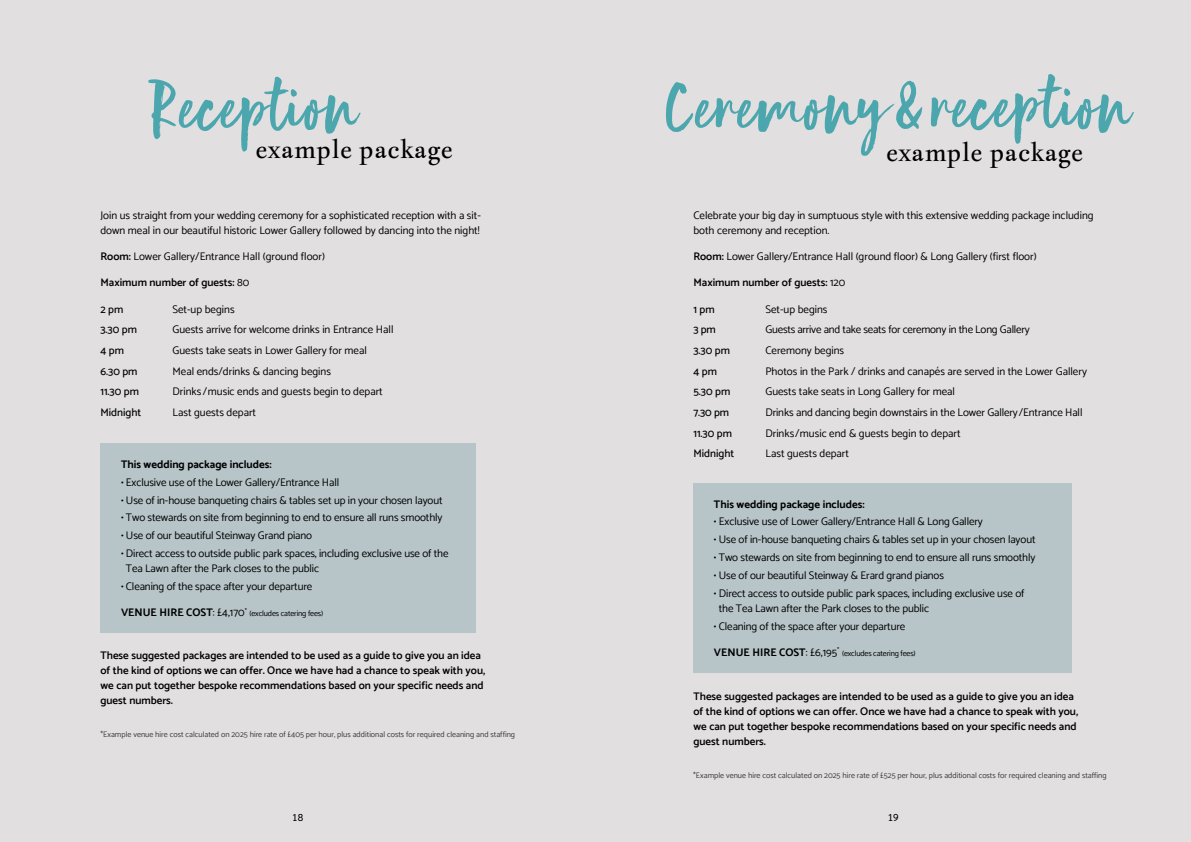
<style>
.page{position:relative;width:1191px;height:842px;background:#e1dfdf}
.page>*{position:absolute;margin:0;border:0;box-sizing:border-box;transform-origin:0 0}
.t1{font:70px "Human Nature";color:#4ba6ae}
.t2{font:26px "Jacques Francois";color:#000}
.t3{font:11px/15px "Catamaran";letter-spacing:-.01em;color:#000}
.t4{font:600 11px/15px "Catamaran";color:#000}
.t5{font:700 11px "Catamaran";color:#000}
.t6{font:500 11px "Catamaran";color:#000}
.t7{font:10px "Sarabun";color:#000}
.t8{font:8px "Catamaran";color:#3c3c3b}
.t9{font:8px "Catamaran";letter-spacing:-.02em;color:#000}
.s1{font-weight:600}
.s2{font-weight:400}
</style>
<div class="page">
<div style="left:100px;top:444px;width:376px;height:189px;background:#b7c5c9"></div>
<svg style="left:931px;top:74px;width:203px;height:70px"></svg>
<div style="left:693px;top:483px;width:378px;height:190px;background:#b7c5c9"></div>
<svg style="left:896px;top:81px;width:26px;height:48px"></svg>
<h1 class="t1" style="left:147px;top:75px;width:212px">Reception</h1>
<h1 class="t1" style="left:663px;top:75px;width:229px">Ceremony</h1>
<h2 class="t2" style="left:255px;top:132px;width:199px">example package</h2>
<h2 class="t2" style="left:885px;top:134px;width:199px">example package</h2>
<p class="t3" style="left:100px;top:207px;width:382px">Join us straight from your wedding ceremony for a sophisticated reception with a sit&shy;down meal in our beautiful historic Lower Gallery followed by dancing into the night!</p>
<p class="t3" style="left:100px;top:249px;width:226px"><span class="s1">Room:</span> Lower Gallery/Entrance Hall (ground floor)</p>
<p class="t4" style="left:100px;top:275px;width:150px">Maximum number of guests: <span class="s2">80</span></p>
<p class="t6" style="left:100px;top:302px;width:24px">2 pm</p>
<p class="t3" style="left:172px;top:301px;width:64px">Set-up begins</p>
<p class="t6" style="left:100px;top:323px;width:38px">3.30 pm</p>
<p class="t3" style="left:172px;top:322px;width:222px">Guests arrive for welcome drinks in Entrance Hall</p>
<p class="t6" style="left:100px;top:344px;width:25px">4 pm</p>
<p class="t3" style="left:172px;top:343px;width:196px">Guests take seats in Lower Gallery for meal</p>
<p class="t6" style="left:100px;top:364px;width:39px">6.30 pm</p>
<p class="t3" style="left:172px;top:363px;width:160px">Meal ends/drinks &amp; dancing begins</p>
<p class="t6" style="left:100px;top:385px;width:40px">11.30 pm</p>
<p class="t3" style="left:172px;top:384px;width:212px">Drinks / music ends and guests begin to depart</p>
<p class="t6" style="left:100px;top:406px;width:42px">Midnight</p>
<p class="t3" style="left:172px;top:405px;width:85px">Last guests depart</p>
<p class="t5" style="left:121px;top:458px;width:152px">This wedding package includes:</p>
<p class="t3" style="left:121px;top:474px;width:220px">• Exclusive use of the Lower Gallery/Entrance Hall</p>
<p class="t3" style="left:121px;top:492px;width:323px">• Use of in-house banqueting chairs &amp; tables set up in your chosen layout</p>
<p class="t3" style="left:121px;top:510px;width:323px">• Two stewards on site from beginning to end to ensure all runs smoothly</p>
<p class="t3" style="left:121px;top:528px;width:192px">• Use of our beautiful Steinway Grand piano</p>
<p class="t3" style="left:126px;top:546px;width:324px;text-indent:-5px">• Direct access to outside public park spaces, including exclusive use of the<br>Tea Lawn after the Park closes to the public</p>
<p class="t3" style="left:121px;top:579px;width:193px">• Cleaning of the space after your departure</p>
<p class="t5" style="left:121px;top:606px;width:127px">VENUE HIRE COST<span class="s2">: £4,170</span><sup>*</sup></p>
<p class="t9" style="left:249px;top:609px;width:75px">(excludes catering fees)</p>
<p class="t4" style="left:100px;top:648px;width:386px">These suggested packages are intended to be used as a guide to give you an idea of the kind of options we can offer. Once we have had a chance to speak with you, we can put together bespoke recommendations based on your specific needs and guest numbers.</p>
<p class="t8" style="left:100px;top:729px;width:416px">*Example venue hire cost calculated on 2025 hire rate of £405 per hour, plus additional costs for required cleaning and staffing</p>
<p class="t3" style="left:693px;top:207px;width:402px">Celebrate your big day in sumptuous style with this extensive wedding package including both ceremony and reception.</p>
<p class="t3" style="left:693px;top:249px;width:345px"><span class="s1">Room:</span> Lower Gallery/Entrance Hall (ground floor) &amp; Long Gallery (first floor)</p>
<p class="t4" style="left:693px;top:275px;width:153px">Maximum number of guests: <span class="s2">120</span></p>
<p class="t6" style="left:693px;top:302px;width:23px">1 pm</p>
<p class="t3" style="left:765px;top:301px;width:64px">Set-up begins</p>
<p class="t6" style="left:693px;top:323px;width:24px">3 pm</p>
<p class="t3" style="left:765px;top:322px;width:266px">Guests arrive and take seats for ceremony in the Long Gallery</p>
<p class="t6" style="left:693px;top:344px;width:38px">3.30 pm</p>
<p class="t3" style="left:765px;top:343px;width:80px">Ceremony begins</p>
<p class="t6" style="left:693px;top:364px;width:25px">4 pm</p>
<p class="t3" style="left:765px;top:363px;width:323px">Photos in the Park / drinks and canapés are served in the Lower Gallery</p>
<p class="t6" style="left:693px;top:385px;width:38px">5.30 pm</p>
<p class="t3" style="left:765px;top:384px;width:191px">Guests take seats in Long Gallery for meal</p>
<p class="t6" style="left:693px;top:406px;width:37px">7.30 pm</p>
<p class="t3" style="left:765px;top:405px;width:318px">Drinks and dancing begin downstairs in the Lower Gallery /Entrance Hall</p>
<p class="t6" style="left:693px;top:426px;width:40px">11.30 pm</p>
<p class="t3" style="left:765px;top:425px;width:197px">Drinks / music end &amp; guests begin to depart</p>
<p class="t6" style="left:693px;top:447px;width:42px">Midnight</p>
<p class="t3" style="left:765px;top:446px;width:85px">Last guests depart</p>
<p class="t5" style="left:714px;top:497px;width:152px">This wedding package includes:</p>
<p class="t3" style="left:714px;top:514px;width:270px">• Exclusive use of Lower Gallery/Entrance Hall &amp; Long Gallery</p>
<p class="t3" style="left:714px;top:532px;width:323px">• Use of in-house banqueting chairs &amp; tables set up in your chosen layout</p>
<p class="t3" style="left:714px;top:550px;width:323px">• Two stewards on site from beginning to end to ensure all runs smoothly</p>
<p class="t3" style="left:714px;top:568px;width:232px">• Use of our beautiful Steinway &amp; Erard grand pianos</p>
<p class="t3" style="left:719px;top:585px;width:307px;text-indent:-5px">• Direct access to outside public park spaces, including exclusive use of the Tea Lawn after the Park closes to the public</p>
<p class="t3" style="left:714px;top:618px;width:193px">• Cleaning of the space after your departure</p>
<p class="t5" style="left:714px;top:646px;width:127px">VENUE HIRE COST<span class="s2">: £6,195</span><sup>*</sup></p>
<p class="t9" style="left:842px;top:648px;width:75px">(excludes catering fees)</p>
<p class="t4" style="left:693px;top:689px;width:386px">These suggested packages are intended to be used as a guide to give you an idea of the kind of options we can offer. Once we have had a chance to speak with you, we can put together bespoke recommendations based on your specific needs and guest numbers.</p>
<p class="t8" style="left:693px;top:770px;width:415px">*Example venue hire cost calculated on 2025 hire rate of £525 per hour, plus additional costs for required cleaning and staffing</p>
<p class="t7" style="left:292px;top:812px;width:12px">18</p>
<p class="t7" style="left:887px;top:812px;width:12px">19</p>
</div>
